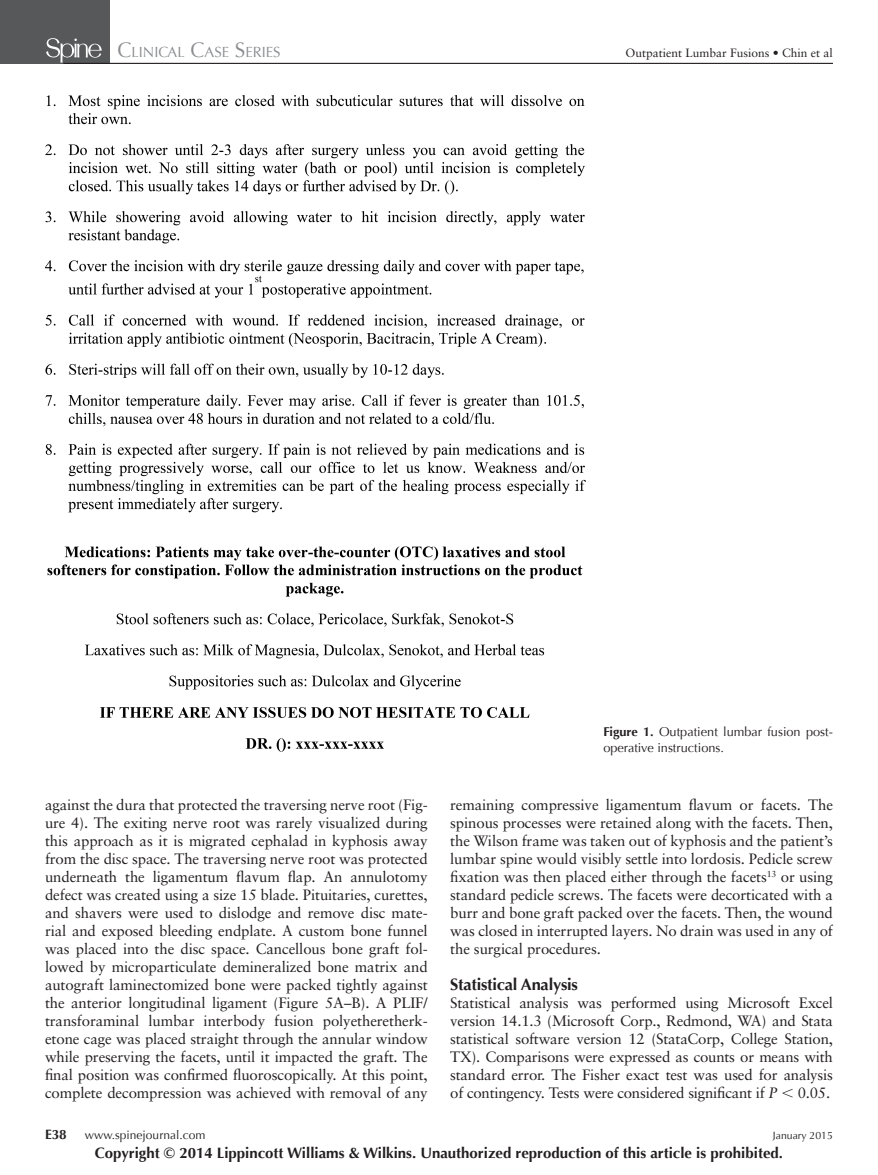
<style>
.page{position:relative;width:878px;height:1175px;background:#fff}
.page>*{position:absolute;margin:0;border:0;box-sizing:border-box;transform-origin:0 0}
.t1{font:700 16.5px "Optima";letter-spacing:-.015em;color:#231f20}
.t2{font:15px/18px "Sabon";letter-spacing:-.01em;color:#231f20;text-align:justify}
.t3{font:700 15px "Optima";color:#231f20}
.t4{font:14.7px "Optima";color:#8a8c8f}
.t5{font:700 13.5px "Optima";color:#231f20}
.t6{font:12.75px/15.8px "Optima";color:#231f20}
.t7{font:12px "Sabon";color:#231f20}
.t8{font:12px "Optima";color:#231f20}
.t9{font:10.5px "Optima";color:#231f20}
.s1{font-size:21px}
.s2{font-weight:700}
.s3{font-style:italic}
</style>
<div class="page">
<div style="left:0;top:0;width:110px;height:64px;background:#57585a"></div>
<img style="left:46px;top:38px;width:57px;height:25px">
<hr style="left:63px;top:63px;width:769px;height:1px;background:#231f20">
<hr style="left:877px;top:0;width:1px;height:64px;background:#57585a">
<img style="left:45px;top:96px;width:540px;height:655px">
<p class="t4" style="left:117px;top:43px;width:165px"><span class="s1">C</span>LINICAL <span class="s1">C</span>ASE <span class="s1">S</span>ERIES</p>
<p class="t7" style="left:625px;top:47px;width:209px">Outpatient Lumbar Fusions • Chin et al</p>
<p class="t6" style="left:603px;top:723px;width:231px"><span class="s2">Figure 1.</span> Outpatient lumbar fusion post&shy;operative instructions.</p>
<p class="t2" style="left:45px;top:797px;width:384px">against the dura that protected the traversing nerve root ( Fig&shy;ure 4 ). The exiting nerve root was rarely visualized during this approach as it is migrated cephalad in kyphosis away from the disc space. The traversing nerve root was protected underneath the ligamentum flavum flap. An annulotomy defect was created using a size 15 blade. Pituitaries, curettes, and shavers were used to dislodge and remove disc mate&shy;rial and exposed bleeding endplate. A custom bone funnel was placed into the disc space. Cancellous bone graft fol&shy;lowed by microparticulate demineralized bone matrix and autograft laminectomized bone were packed tightly against the anterior longitudinal ligament ( Figure 5A–B ). A PLIF/ transforaminal lumbar interbody fusion polyetheretherk&shy;etone cage was placed straight through the annular window while preserving the facets, until it impacted the graft. The final position was confirmed fluoroscopically. At this point, complete decompression was achieved with removal of any</p>
<p class="t2" style="left:450px;top:797px;width:384px">remaining compressive ligamentum flavum or facets. The spinous processes were retained along with the facets. Then, the Wilson frame was taken out of kyphosis and the patient’s lumbar spine would visibly settle into lordosis. Pedicle screw fixation was then placed either through the facets <sup>13</sup> or using standard pedicle screws. The facets were decorticated with a burr and bone graft packed over the facets. Then, the wound was closed in interrupted layers. No drain was used in any of the surgical procedures.</p>
<p class="t1" style="left:450px;top:975px;width:129px">Statistical Analysis</p>
<p class="t2" style="left:450px;top:995px;width:384px">Statistical analysis was performed using Microsoft Excel version 14.1.3 (Microsoft Corp., Redmond, WA) and Stata statistical software version 12 (StataCorp, College Station, TX). Comparisons were expressed as counts or means with standard error. The Fisher exact test was used for analysis of contingency. Tests were considered significant if <span class="s3">P</span></p>
<p class="t2" style="left:797px;top:1085px;width:34px">0.05.</p>
<p class="t5" style="left:45px;top:1126px;width:23px">E38</p>
<p class="t8" style="left:85px;top:1127px;width:122px">www.spinejournal.com</p>
<p class="t9" style="left:773px;top:1129px;width:61px">January 2015</p>
<p class="t3" style="left:95px;top:1144px;width:689px">Copyright © 2014 Lippincott Williams &amp; Wilkins. Unauthorized reproduction of this article is prohibited.</p>
</div>
